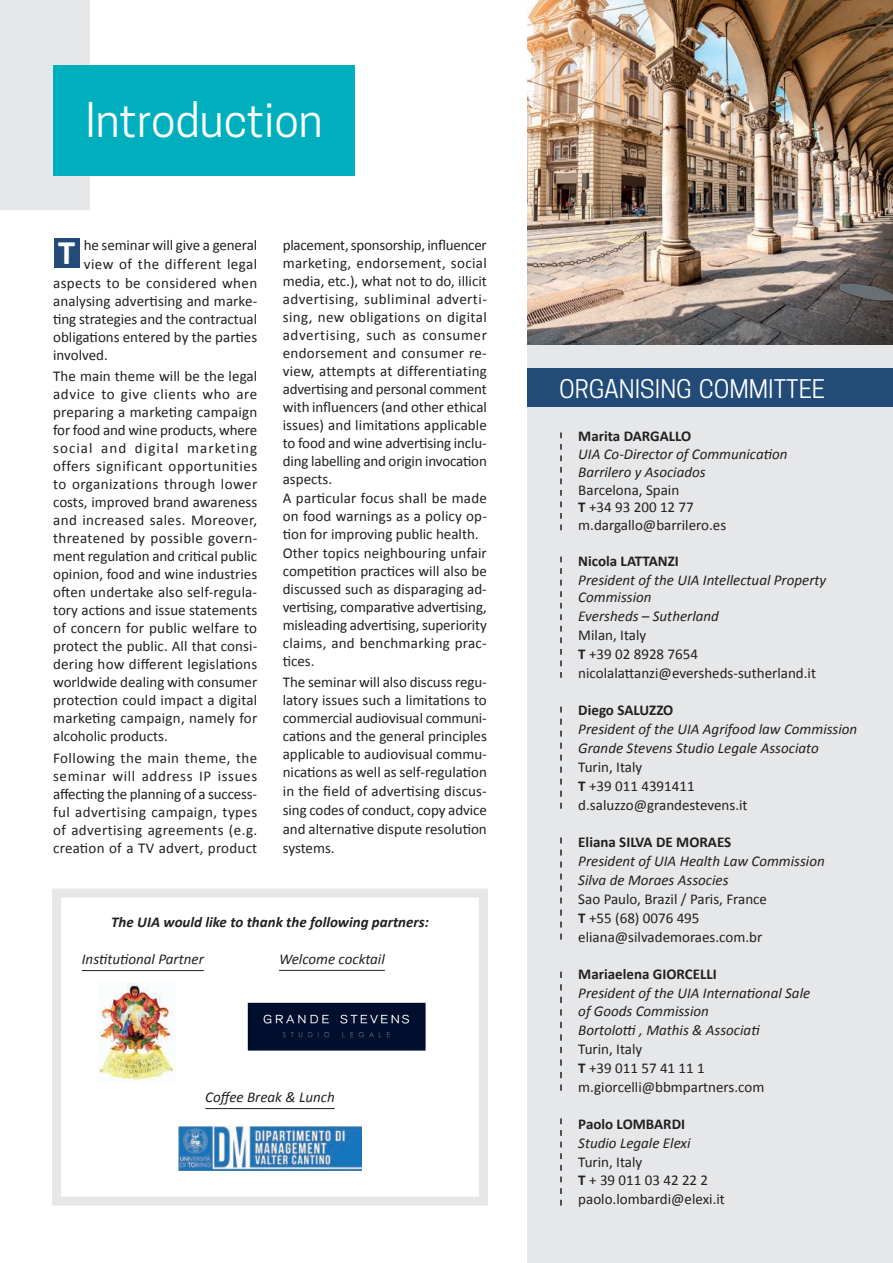
<style>
.page{position:relative;width:893px;height:1263px;background:#fff}
.page>*{position:absolute;margin:0;border:0;box-sizing:border-box;transform-origin:0 0}
.t1{font:45px "Cooper Hewitt";color:#fff}
.t2{font:700 34.5px "Calibri";color:#fff}
.t3{font:24.15px "Cooper Hewitt";color:#fff}
.t4{font:15px/18px "Calibri";color:#231f20}
.t5{font:italic 15px/18.3px "Calibri";color:#231f20}
.t6{font:700 15px "Calibri";color:#231f20}
.t7{font:italic 700 15px "Calibri";color:#231f20}
.t8{font:15px "Calibri";letter-spacing:.025em;color:#231f20}
.t9{font:15px "Calibri";letter-spacing:.03em;color:#231f20}
.s1{font-weight:700}
</style>
<div class="page">
<div style="left:0;top:0;width:89px;height:209px;background:#e6e7e9"></div>
<div style="left:527px;top:0;width:366px;height:1263px;background:#e6e7e9"></div>
<img style="left:527px;top:0;width:366px;height:344px">
<svg style="left:560px;top:432px;width:2px;height:98px"></svg>
<svg style="left:560px;top:557px;width:2px;height:121px"></svg>
<svg style="left:560px;top:707px;width:2px;height:102px"></svg>
<svg style="left:560px;top:837px;width:2px;height:102px"></svg>
<svg style="left:560px;top:972px;width:2px;height:119px"></svg>
<svg style="left:560px;top:1118px;width:2px;height:87px"></svg>
<div style="left:527px;top:368px;width:366px;height:38px;background:#224c77"></div>
<div style="left:53px;top:65px;width:302px;height:110px;background:#00afbe"></div>
<div style="left:52px;top:888px;width:436px;height:317px;background:#fff;border:9px solid #e6e7e9"></div>
<img style="left:179px;top:1126px;width:182px;height:45px">
<hr style="left:205px;top:1108px;width:130px;height:1px;background:#231f20">
<hr style="left:82px;top:970px;width:122px;height:1px;background:#231f20">
<hr style="left:279px;top:970px;width:106px;height:1px;background:#231f20">
<div style="left:54px;top:238px;width:26px;height:30px;background:#224c77"></div>
<img style="left:99px;top:983px;width:75px;height:98px">
<img style="left:247px;top:1002px;width:178px;height:49px">
<h1 class="t1" style="left:86px;top:94px;width:238px">Introduction</h1>
<p class="t4" style="left:84px;top:235px;width:175px">he seminar will give a general</p>
<p class="t9" style="left:84px;top:254px;width:175px">view of the different legal</p>
<p class="t8" style="left:53px;top:273px;width:206px">aspects to be considered when</p>
<p class="t4" style="left:53px;top:292px;width:206px">analysing advertising and marke-</p>
<p class="t4" style="left:53px;top:310px;width:206px">ting strategies and the contractual</p>
<p class="t4" style="left:53px;top:328px;width:206px">obligations entered by the parties</p>
<p class="t4" style="left:53px;top:346px;width:56px">involved.</p>
<p class="t4" style="left:53px;top:366px;width:206px;text-align:justify">The main theme will be the legal advice to give clients who are preparing a marketing campaign for food and wine products, where social and digital marketing offers significant opportunities to organizations through lower costs, improved brand awareness and increased sales. Moreover, threatened by possible govern&shy;ment regulation and critical public opinion, food and wine industries often undertake also self-regula&shy;tory actions and issue statements of concern for public welfare to protect the public. All that consi&shy;dering how different legislations worldwide dealing with consumer protection could impact a digital marketing campaign, namely for alcoholic products.</p>
<p class="t4" style="left:53px;top:748px;width:206px;text-align:justify">Following the main theme, the seminar will address IP issues affecting the planning of a success&shy;ful advertising campaign, types of advertising agreements (e.g. creation of a TV advert, product</p>
<h2 class="t2" style="left:58px;top:231px;width:19px">T</h2>
<p class="t4" style="left:283px;top:235px;width:206px">placement, sponsorship, influencer marketing, endorsement, social media, etc.), what not to do, illicit advertising, subliminal adverti&shy;sing, new obligations on digital advertising, such as consumer endorsement and consumer re&shy;view, attempts at differentiating advertising and personal comment with influencers (and other ethical issues) and limitations applicable to food and wine advertising inclu&shy;ding labelling and origin invocation aspects.<br>A particular focus shall be made on food warnings as a policy op&shy;tion for improving public health.<br>Other topics neighbouring unfair competition practices will also be discussed such as disparaging ad&shy;vertising, comparative advertising, misleading advertising, superiority claims, and benchmarking prac&shy;tices.</p>
<p class="t4" style="left:283px;top:672px;width:206px;line-height:18.5px;text-align:justify">The seminar will also discuss regu&shy;latory issues such a limitations to commercial audiovisual communi&shy;cations and the general principles applicable to audiovisual commu&shy;nications as well as self-regulation in the field of advertising discus&shy;sing codes of conduct, copy advice and alternative dispute resolution systems.</p>
<p class="t7" style="left:111px;top:912px;width:319px">The UIA would like to thank the following partners:</p>
<p class="t5" style="left:82px;top:949px;width:123px">Institutional Partner</p>
<p class="t5" style="left:279px;top:949px;width:107px">Welcome cocktail</p>
<p class="t5" style="left:205px;top:1087px;width:131px">Coffee Break &amp; Lunch</p>
<h3 class="t3" style="left:559px;top:375px;width:267px">ORGANISING COMMITTEE</h3>
<p class="t6" style="left:578px;top:427px;width:115px">Marita DARGALLO</p>
<p class="t5" style="left:578px;top:445px;width:211px;line-height:17.7px">UIA Co-Director of Communication<br>Barrilero y Asociados</p>
<p class="t4" style="left:578px;top:480px;width:149px">Barcelona, Spain<br><span class="s1">T</span> +34 93 200 12 77 m.dargallo@barrilero.es</p>
<p class="t6" style="left:578px;top:551px;width:102px">Nicola LATTANZI</p>
<p class="t5" style="left:578px;top:570px;width:249px">President of the UIA Intellectual Property<br>Commission<br>Eversheds – Sutherland</p>
<p class="t4" style="left:578px;top:625px;width:239px;line-height:19px">Milan, Italy<br><span class="s1">T</span> +39 02 8928 7654 nicolalattanzi@eversheds-sutherland.it</p>
<p class="t6" style="left:578px;top:701px;width:97px">Diego SALUZZO</p>
<p class="t5" style="left:578px;top:719px;width:280px;line-height:18.9px">President of the UIA Agrifood law Commission<br>Grande Stevens Studio Legale Associato</p>
<p class="t4" style="left:578px;top:757px;width:171px;line-height:18.9px">Turin, Italy<br><span class="s1">T</span> +39 011 4391411 d.saluzzo@grandestevens.it</p>
<p class="t6" style="left:578px;top:833px;width:154px">Eliana SILVA DE MORAES</p>
<p class="t5" style="left:578px;top:851px;width:248px;line-height:18.9px">President of UIA Health Law Commission<br>Silva de Moraes Associes</p>
<p class="t4" style="left:578px;top:889px;width:190px;line-height:18.9px">Sao Paulo, Brazil / Paris, France<br><span class="s1">T</span> +55 (68) 0076 495 eliana@silvademoraes.com.br</p>
<p class="t6" style="left:578px;top:965px;width:140px">Mariaelena GIORCELLI</p>
<p class="t5" style="left:578px;top:983px;width:233px">President of the UIA International Sale of Goods Commission<br>Bortolotti , Mathis &amp; Associati</p>
<p class="t4" style="left:578px;top:1038px;width:188px;line-height:18.9px">Turin, Italy<br><span class="s1">T</span> +39 011 57 41 11 1 m.giorcelli@bbmpartners.com</p>
<p class="t6" style="left:578px;top:1114px;width:108px">Paolo LOMBARDI</p>
<p class="t5" style="left:578px;top:1133px;width:114px">Studio Legale Elexi</p>
<p class="t4" style="left:578px;top:1151px;width:148px;line-height:18.9px">Turin, Italy<br><span class="s1">T</span> + 39 011 03 42 22 2 paolo.lombardi@elexi.it</p>
</div>
